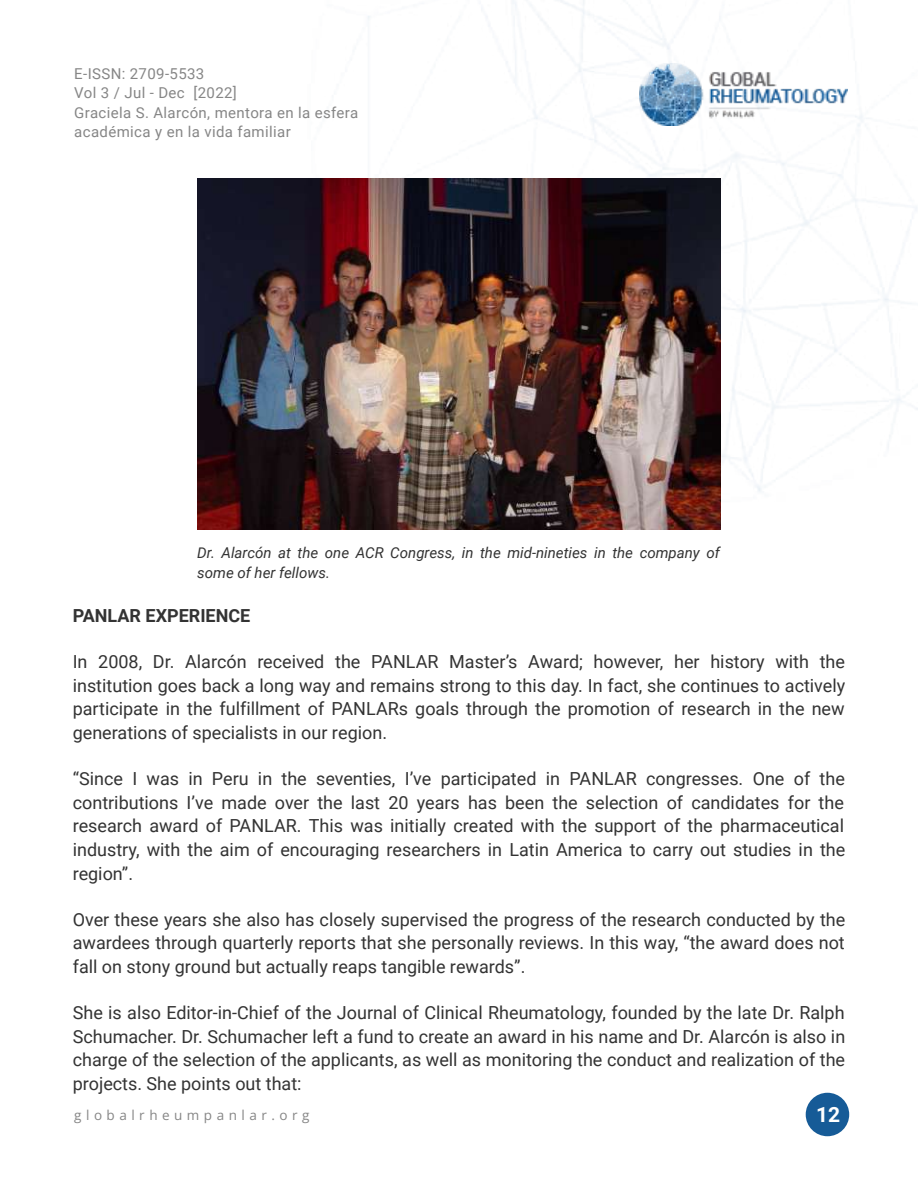
<style>
.page{position:relative;width:918px;height:1188px;background:#fff}
.page>*{position:absolute;margin:0;border:0;box-sizing:border-box;transform-origin:0 0}
.t1{font:700 21px "Roboto";color:#fff}
.t2{font:18px/23.6px "Roboto";color:#333;text-align:justify}
.t3{font:700 18px "Roboto";color:#333}
.t4{font:15px/19.6px "Roboto";letter-spacing:.025em;color:#868686}
.t5{font:italic 15px/19.6px "Roboto";color:#333}
.t6{font:13.6px "Open Sans";letter-spacing:.335em;color:#868686}
</style>
<div class="page">
<img style="left:243px;top:0;width:675px;height:492px">
<img style="left:639px;top:64px;width:209px;height:61px">
<div style="left:806px;top:1093px;width:43px;height:43px;background:#165b97;border-radius:50%"></div>
<img style="left:197px;top:179px;width:524px;height:351px">
<p class="t4" style="left:74px;top:64px;width:285px">E-ISSN: 2709-5533<br>Vol 3 / Jul - Dec [2022]<br>Graciela S. Alarcón, mentora en la esfera académica y en la vida familiar</p>
<p class="t5" style="left:197px;top:543px;width:524px">Dr. Alarcón at the one ACR Congress, in the mid-nineties in the company of some of her fellows.</p>
<p class="t3" style="left:73px;top:605px;width:179px">PANLAR EXPERIENCE</p>
<p class="t2" style="left:73px;top:650px;width:774px">In 2008, Dr. Alarcón received the PANLAR Master’s Award; however, her history with the institution goes back a long way and remains strong to this day. In fact, she continues to actively participate in the fulfillment of PANLARs goals through the promotion of research in the new generations of specialists in our region.</p>
<p class="t2" style="left:73px;top:767px;width:774px">“Since I was in Peru in the seventies, I’ve participated in PANLAR congresses. One of the contributions I’ve made over the last 20 years has been the selection of candidates for the research award of PANLAR. This was initially created with the support of the pharmaceutical industry, with the aim of encouraging researchers in Latin America to carry out studies in the region”.</p>
<p class="t2" style="left:73px;top:909px;width:774px">Over these years she also has closely supervised the progress of the research conducted by the awardees through quarterly reports that she personally reviews. In this way, “the award does not fall on stony ground but actually reaps tangible rewards”.</p>
<p class="t2" style="left:73px;top:1001px;width:774px">She is also Editor-in-Chief of the Journal of Clinical Rheumatology, founded by the late Dr. Ralph Schumacher. Dr. Schumacher left a fund to create an award in his name and Dr. Alarcón is also in charge of the selection of the applicants, as well as monitoring the conduct and realization of the projects. She points out that:</p>
<p class="t6" style="left:74px;top:1105px;width:237px">globalrheumpanlar.org</p>
<p class="t1" style="left:816px;top:1103px;width:26px">12</p>
</div>
